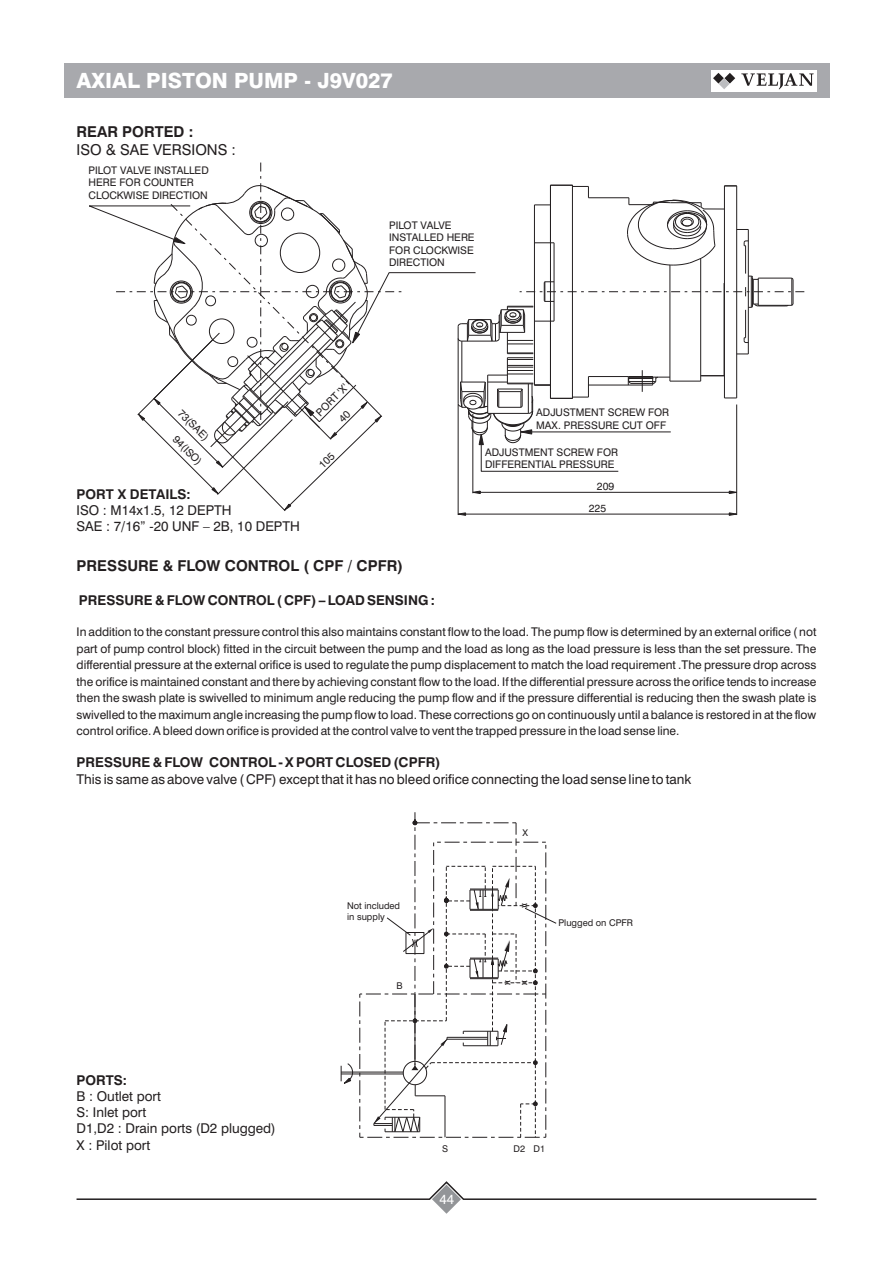
<style>
.page{position:relative;width:893px;height:1263px;background:#fff}
.page>*{position:absolute;margin:0;border:0;box-sizing:border-box;transform-origin:0 0}
.t1{font:800 21px "Swiss 721 BT";color:#fff}
.t2{font:700 15px "Swiss 721 BT";color:#231f20}
.t3{font:15px "Swiss 721 BT";color:#231f20}
.t4{font:13.5px/16.2px "Swiss 721 BT";color:#231f20}
.t5{font:700 13.5px "Swiss 721 BT";color:#231f20}
.t6{font:13.5px "Swiss 721 BT";color:#fff}
.t7{font:12px/16.5px "Swiss 721 BT";color:#231f20;text-align:justify}
.t8{font:10.5px/12.6px "Swiss 721 BT";color:#231f20}
.t9{font:9.3px/11.1px "Swiss 721 BT";color:#231f20}
</style>
<div class="page">
<hr style="left:341px;top:1073px;width:62px;height:1px;background:#231f20">
<hr style="left:341px;top:1072px;width:62px;height:1px;background:#231f20">
<svg style="left:341px;top:1063px;width:12px;height:21px"></svg>
<svg style="left:359px;top:812px;width:198px;height:326px"></svg>
<div style="left:64px;top:64px;width:765px;height:34px;background:#a8a9ad"></div>
<div style="left:711px;top:70px;width:106px;height:21px;background:#fff"></div>
<svg style="left:713px;top:73px;width:22px;height:16px"></svg>
<svg style="left:741px;top:73px;width:73px;height:16px"></svg>
<svg style="left:76px;top:1181px;width:741px;height:33px"></svg>
<svg style="left:89px;top:163px;width:715px;height:353px"></svg>
<h1 class="t1" style="left:77px;top:72px;width:318px">AXIAL PISTON PUMP - J9V027</h1>
<p class="t2" style="left:77px;top:125px;width:118px">REAR PORTED :</p>
<p class="t3" style="left:77px;top:143px;width:161px">ISO &amp; SAE VERSIONS :</p>
<p class="t8" style="left:89px;top:165px;width:122px">PILOT VALVE INSTALLED<br>HERE FOR COUNTER<br>CLOCKWISE DIRECTION</p>
<p class="t8" style="left:198px;top:415px;width:38px;line-height:22.2px;text-indent:-15px;rotate:45deg">73(SAE)<br>94(ISO)</p>
<p class="t8" style="left:389px;top:220px;width:87px">PILOT VALVE<br>INSTALLED HERE<br>FOR CLOCKWISE<br>DIRECTION</p>
<p class="t8" style="left:314px;top:410px;width:42px;rotate:-45deg">PORT ' '</p>
<p class="t8" style="left:536px;top:407px;width:135px">ADJUSTMENT SCREW FOR<br>MAX. PRESSURE CUT OFF</p>
<p class="t8" style="left:485px;top:447px;width:135px">ADJUSTMENT SCREW FOR<br>DIFFERENTIAL PRESSURE</p>
<p class="t8" style="left:597px;top:481px;width:19px">209</p>
<p class="t5" style="left:77px;top:489px;width:115px">PORT X DETAILS:</p>
<p class="t4" style="left:77px;top:504px;width:225px">ISO : M14x1.5, 12 DEPTH<br>SAE : 7/16” -20 UNF – 2B, 10 DEPTH</p>
<p class="t2" style="left:77px;top:559px;width:328px">PRESSURE &amp; FLOW CONTROL ( CPF / CPFR)</p>
<p class="t5" style="left:79px;top:595px;width:358px">PRESSURE &amp; FLOW CONTROL ( CPF) – LOAD SENSING :</p>
<p class="t7" style="left:77px;top:625px;width:741px">In addition to the constant pressure control this also maintains constant flow to the load. The pump flow is determined by an external orifice ( not part of pump control block) fitted in the circuit between the pump and the load as long as the load pressure is less than the set pressure. The differential pressure at the external orifice is used to regulate the pump displacement to match the load requirement .The pressure drop across the orifice is maintained constant and there by achieving constant flow to the load. If the differential pressure across the orifice tends to increase then the swash plate is swivelled to minimum angle reducing the pump flow and if the pressure differential is reducing then the swash plate is swivelled to the maximum angle increasing the pump flow to load. These corrections go on continuously until a balance is restored in at the flow control orifice. A bleed down orifice is provided at the control valve to vent the trapped pressure in the load sense line.</p>
<p class="t5" style="left:77px;top:757px;width:365px">PRESSURE &amp; FLOW CONTROL - X PORT CLOSED (CPFR)</p>
<p class="t4" style="left:77px;top:772px;width:616px">This is same as above valve ( CPF) except that it has no bleed orifice connecting the load sense line to tank</p>
<p class="t8" style="left:589px;top:503px;width:19px">225</p>
<p class="t5" style="left:77px;top:1074px;width:52px">PORTS:</p>
<p class="t4" style="left:77px;top:1089px;width:201px">B : Outlet port<br>S: Inlet port<br>D1,D2 : Drain ports (D2 plugged)<br>X : Pilot port</p>
<p class="t9" style="left:347px;top:901px;width:54px">Not included in supply</p>
<p class="t9" style="left:396px;top:981px;width:8px">B</p>
<p class="t9" style="left:522px;top:828px;width:7px">X</p>
<p class="t9" style="left:558px;top:918px;width:76px">Plugged on CPFR</p>
<p class="t9" style="left:442px;top:1144px;width:8px">S</p>
<p class="t9" style="left:513px;top:1144px;width:33px">D2 D1</p>
<p class="t6" style="left:439px;top:1194px;width:16px">44</p>
</div>
